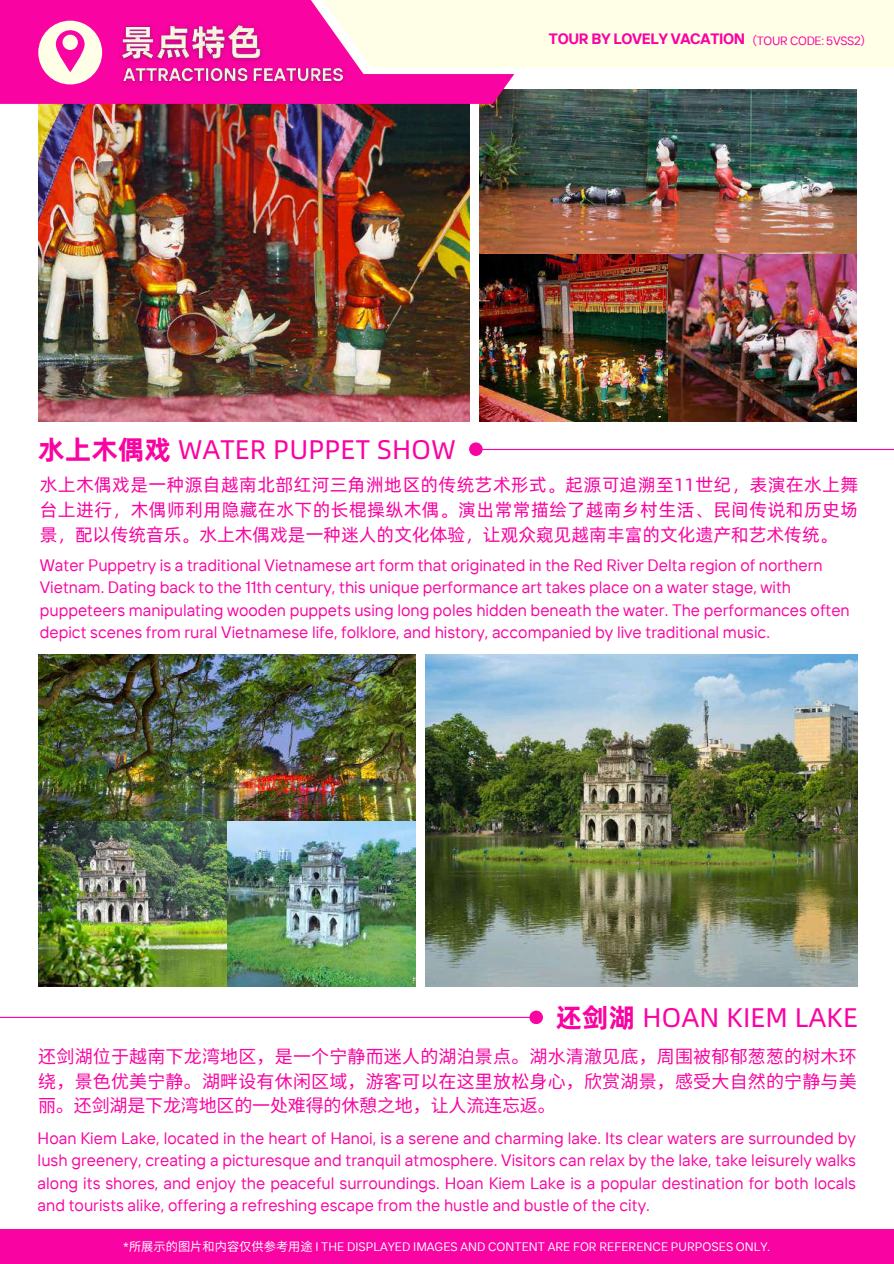
<style>
.page{position:relative;width:894px;height:1264px;background:#fff}
.page>*{position:absolute;margin:0;border:0;box-sizing:border-box;transform-origin:0 0}
.t1{font:27px "Alibaba Pu Hui Ti";color:#f903a2}
.t2{font:18px/24.8px "Alibaba Pu Hui Ti";color:#f903a2;text-align:justify}
.t3{font:18px/24.8px "Noto Sans CJ Ksc";color:#f903a2;text-align:justify}
.t4{font:16.5px/22.5px "TT Interphases";color:#f903a2}
.t5{font:700 15px "TT Interphases";letter-spacing:-.02em;color:#f903a2}
.t6{font:12.3px "TT Interphases";color:#fff}
.t7{font:12px "TT Interphases";letter-spacing:-.02em;color:#f903a2}
.s1{font-family:"Noto Sans CJ Ksc"}
.s2{font-weight:700}
</style>
<div class="page">
<img style="left:479px;top:89px;width:377px;height:332px">
<img style="left:38px;top:104px;width:431px;height:317px">
<div style="left:0;top:1229px;width:893px;height:34px;background:#f903a2"></div>
<div style="left:514px;top:0;width:379px;height:68px;background:#fffee6"></div>
<svg style="left:0;top:0;width:514px;height:104px;background:#f95dba"></svg>
<svg style="left:38px;top:21px;width:64px;height:63px;background:#fca3cd"></svg>
<hr style="left:476px;top:449px;width:417px;height:1px;background:#f903a2">
<div style="left:469px;top:442px;width:13px;height:14px;background:#f903a2;border-radius:50%"></div>
<img style="left:38px;top:654px;width:377px;height:332px">
<img style="left:426px;top:654px;width:430px;height:332px">
<hr style="left:0;top:1016px;width:536px;height:1px;background:#f903a2">
<div style="left:529px;top:1010px;width:14px;height:14px;background:#f903a2;border-radius:50%"></div>
<img style="left:113px;top:17px;width:156px;height:52px">
<img style="left:117px;top:62px;width:231px;height:25px">
<p class="t5" style="left:549px;top:29px;width:198px">TOUR BY LOVELY VACATION</p>
<p class="t7" style="left:744px;top:33px;width:129px"><span class="s1">（</span>TOUR CODE: 5VSS2<span class="s1">）</span></p>
<h1 class="t1" style="left:38px;top:430px;width:419px"><span class="s2">水上木偶戏</span> WATER PUPPET SHOW</h1>
<p class="t2" style="left:40px;top:472px;width:819px">水上木偶戏是一种源自越南北部红河三角洲地区的传统艺术形式。起源可追溯至11世纪，表演在水上舞台上进行，木偶师利用隐藏在水下的长棍操纵木偶。演出常常描绘了越南乡村生活、民间传说和历史场景，配以传统音乐。水上木偶戏是一种迷人的文化体验，让观众窥见越南丰富的文化遗产和艺术传统。</p>
<p class="t4" style="left:40px;top:553px;width:811px">Water Puppetry is a traditional Vietnamese art form that originated in the Red River Delta region of northern Vietnam. Dating back to the 11th century, this unique performance art takes place on a water stage, with puppeteers manipulating wooden puppets using long poles hidden beneath the water. The performances often depict scenes from rural Vietnamese life, folklore, and history, accompanied by live traditional music.</p>
<h1 class="t1" style="left:555px;top:998px;width:304px"><span class="s2">还剑湖</span> HOAN KIEM LAKE</h1>
<p class="t3" style="left:38px;top:1043px;width:819px">还剑湖位于越南下龙湾地区，是一个宁静而迷人的湖泊景点。湖水清澈见底，周围被郁郁葱葱的树木环绕，景色优美宁静。湖畔设有休闲区域，游客可以在这里放松身心，欣赏湖景，感受大自然的宁静与美丽。还剑湖是下龙湾地区的一处难得的休憩之地，让人流连忘返。</p>
<p class="t4" style="left:38px;top:1126px;width:819px;text-align:justify">Hoan Kiem Lake, located in the heart of Hanoi, is a serene and charming lake. Its clear waters are surrounded by lush greenery, creating a picturesque and tranquil atmosphere. Visitors can relax by the lake, take leisurely walks along its shores, and enjoy the peaceful surroundings. Hoan Kiem Lake is a popular destination for both locals and tourists alike, offering a refreshing escape from the hustle and bustle of the city.</p>
<p class="t6" style="left:123px;top:1238px;width:648px">*<span class="s1">所展示的图片和内容仅供参考用途</span> I THE DISPLAYED IMAGES AND CONTENT ARE FOR REFERENCE PURPOSES ONLY.</p>
</div>
